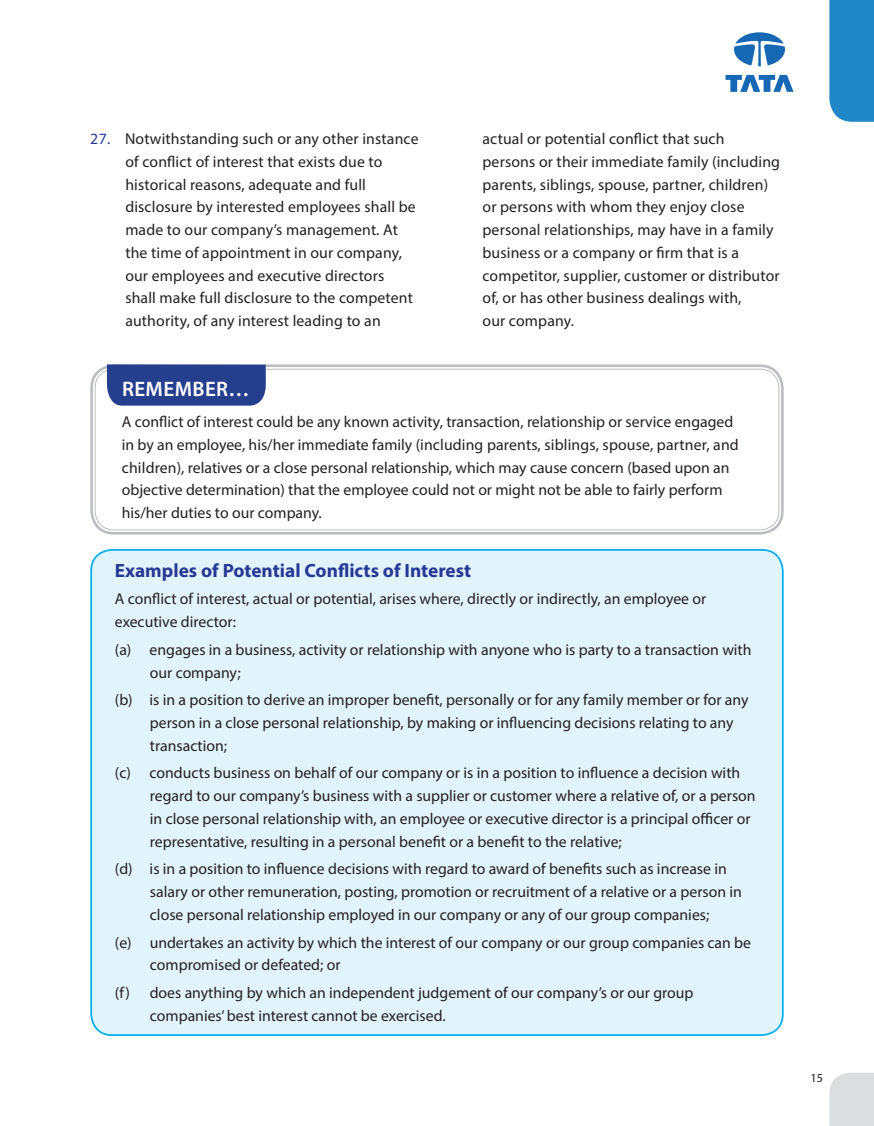
<style>
.page{position:relative;width:874px;height:1126px;background:#fff}
.page>*{position:absolute;margin:0;border:0;box-sizing:border-box;transform-origin:0 0}
.t1{font:600 21px "Myriad Pro";letter-spacing:.02em;color:#fff}
.t2{font:700 19.25px "Myriad Pro";color:#273895}
.t3{font:15.75px/22.8px "Myriad Pro";color:#231f20}
.t4{font:12.25px "Myriad Pro";color:#231f20}
.s1{color:#273895}
</style>
<div class="page">
<svg style="left:725px;top:75px;width:68px;height:17px"></svg>
<svg style="left:734px;top:32px;width:51px;height:34px"></svg>
<div style="left:91px;top:550px;width:691px;height:485px;background:#e1f4fc;border-radius:21px"></div>
<div style="left:90px;top:549px;width:693px;height:487px;border:2px solid #00aeef;border-radius:21px"></div>
<div style="left:90px;top:364px;width:693px;height:170px;border:3px solid #bcbdc0;border-radius:22px"></div>
<div style="left:95px;top:369px;width:684px;height:161px;border:1px solid #bcbdc0;border-radius:19px"></div>
<div style="left:107px;top:364px;width:159px;height:41px;background:#253f8e"></div>
<div style="left:829px;top:0;width:45px;height:122px;background:#2088c9"></div>
<svg style="left:829px;top:1072px;width:45px;height:54px;background:#dedee0"></svg>
<p class="t3" style="left:125px;top:127px;width:295px;text-indent:-35px"><span class="s1">27.</span> Notwithstanding such or any other instance of conflict of interest that exists due to historical reasons, adequate and full disclosure by interested employees shall be made to our company’s management. At the time of appointment in our company, our employees and executive directors shall make full disclosure to the competent authority, of any interest leading to an</p>
<p class="t3" style="left:482px;top:127px;width:299px">actual or potential conflict that such persons or their immediate family (including parents, siblings, spouse, partner, children) or persons with whom they enjoy close personal relationships, may have in a family business or a company or firm that is a competitor, supplier, customer or distributor of, or has other business dealings with,<br>our company.</p>
<h1 class="t1" style="left:122px;top:376px;width:129px">REMEMBER…</h1>
<p class="t3" style="left:122px;top:410px;width:618px">A conflict of interest could be any known activity, transaction, relationship or service engaged in by an employee, his/her immediate family (including parents, siblings, spouse, partner, and children), relatives or a close personal relationship, which may cause concern (based upon an objective determination) that the employee could not or might not be able to fairly perform his/her duties to our company.</p>
<p class="t2" style="left:115px;top:557px;width:358px">Examples of Potential Conflicts of Interest</p>
<p class="t3" style="left:115px;top:587px;width:593px">A conflict of interest, actual or potential, arises where, directly or indirectly, an employee or executive director:</p>
<p class="t3" style="left:150px;top:638px;width:603px;text-indent:-35px">(a) engages in a business, activity or relationship with anyone who is party to a transaction with our company;</p>
<p class="t3" style="left:150px;top:688px;width:600px;text-indent:-35px">(b) is in a position to derive an improper benefit, personally or for any family member or for any person in a close personal relationship, by making or influencing decisions relating to any transaction;</p>
<p class="t3" style="left:150px;top:761px;width:607px;text-indent:-35px">(c) conducts business on behalf of our company or is in a position to influence a decision with regard to our company’s business with a supplier or customer where a relative of, or a person in close personal relationship with, an employee or executive director is a principal officer or representative, resulting in a personal benefit or a benefit to the relative;</p>
<p class="t3" style="left:150px;top:857px;width:593px;text-indent:-35px">(d) is in a position to influence decisions with regard to award of benefits such as increase in salary or other remuneration, posting, promotion or recruitment of a relative or a person in close personal relationship employed in our company or any of our group companies;</p>
<p class="t3" style="left:150px;top:930px;width:602px;text-indent:-35px">(e) undertakes an activity by which the interest of our company or our group companies can be compromised or defeated; or</p>
<p class="t3" style="left:150px;top:981px;width:545px;text-indent:-35px">(f) does anything by which an independent judgement of our company’s or our group companies’ best interest cannot be exercised.</p>
<p class="t4" style="left:810px;top:1070px;width:14px">15</p>
</div>
